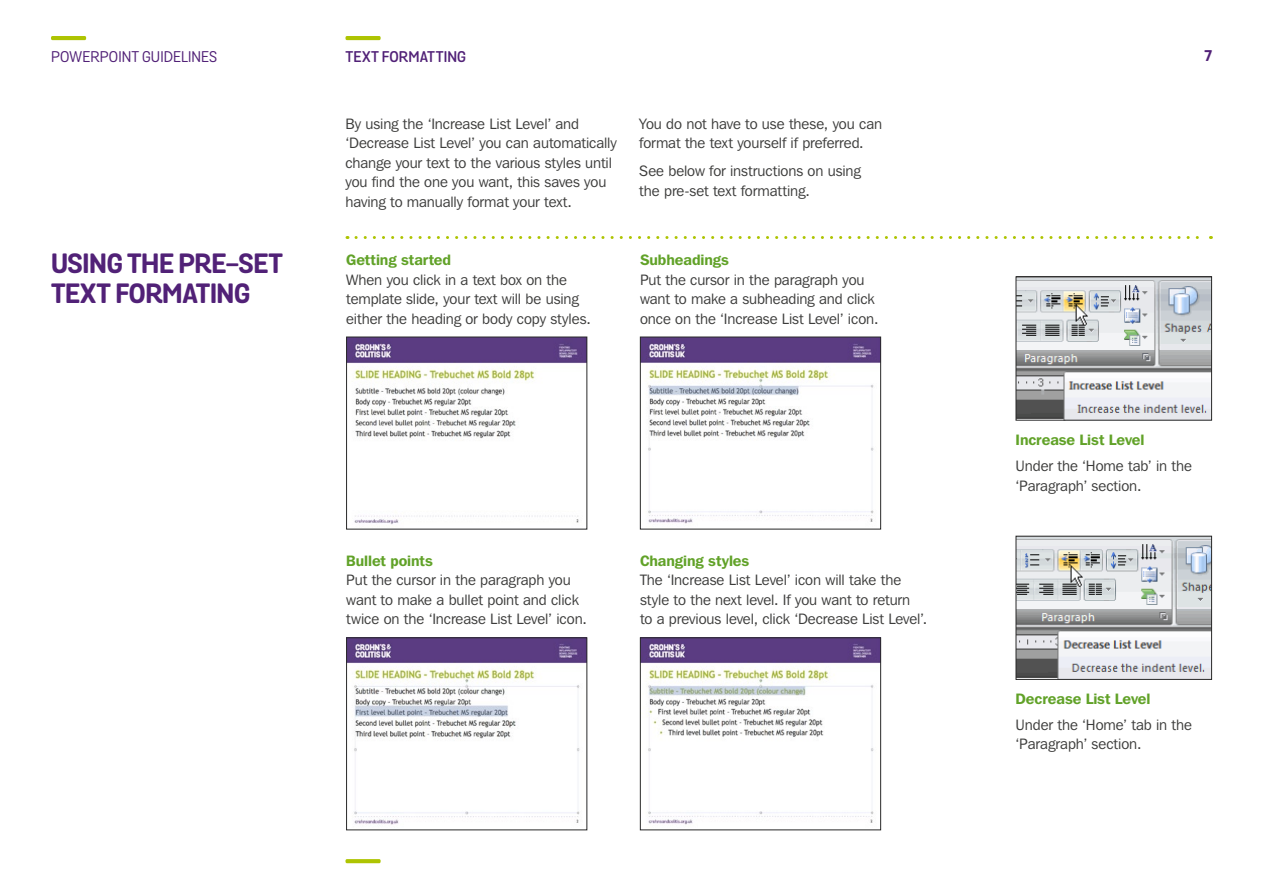
<style>
.page{position:relative;width:1263px;height:893px;background:#fff}
.page>*{position:absolute;margin:0;border:0;box-sizing:border-box;transform-origin:0 0}
.t1{font:700 27px/30px "Grota Sans Alt Rounded";letter-spacing:-.015em;color:#512177}
.t2{font:15px/19.5px "Franklin Gothic IT Cby BT";letter-spacing:-.005em;color:#3c3c3b}
.t3{font:600 15px "Franklin Gothic IT Cby BT";letter-spacing:-.005em;color:#61a228}
.t4{font:15px "Grota Sans Alt Rounded";letter-spacing:.005em;color:#512177}
.t5{font:600 15px "Grota Sans Alt Rounded";letter-spacing:.01em;color:#512177}
.t6{font:700 15px "Grota Sans Alt Rounded";color:#512177}
</style>
<div class="page">
<svg style="left:356px;top:236px;width:855px;height:3px"></svg>
<hr style="left:51px;top:36px;width:35px;height:4px;background:#aec402">
<svg style="left:345px;top:859px;width:36px;height:4px"></svg>
<img style="left:348px;top:339px;width:237px;height:186px">
<div style="left:346px;top:337px;width:241px;height:192px;border:1px solid #292929"></div>
<img style="left:348px;top:639px;width:237px;height:186px">
<div style="left:346px;top:637px;width:241px;height:193px;border:1px solid #292929"></div>
<img style="left:642px;top:339px;width:237px;height:185px">
<div style="left:640px;top:337px;width:241px;height:192px;border:1px solid #292929"></div>
<img style="left:642px;top:639px;width:237px;height:186px">
<div style="left:640px;top:637px;width:241px;height:193px;border:1px solid #292929"></div>
<img style="left:1018px;top:278px;width:192px;height:141px">
<div style="left:1016px;top:276px;width:196px;height:145px;border:1px solid #292929"></div>
<img style="left:1018px;top:538px;width:192px;height:140px">
<div style="left:1016px;top:536px;width:196px;height:144px;border:1px solid #292929"></div>
<hr style="left:345px;top:36px;width:36px;height:4px;background:#aec402">
<p class="t4" style="left:51px;top:48px;width:168px">POWERPOINT GUIDELINES</p>
<p class="t6" style="left:1204px;top:46px;width:9px">7</p>
<p class="t5" style="left:345px;top:47px;width:122px">TEXT FORMATTING</p>
<p class="t2" style="left:345px;top:114px;width:273px">By using the ‘Increase List Level’ and ‘Decrease List Level’ you can automatically change your text to the various styles until you find the one you want, this saves you having to manually format your text.</p>
<p class="t2" style="left:639px;top:114px;width:244px">You do not have to use these, you can format the text yourself if preferred.</p>
<p class="t2" style="left:639px;top:161px;width:223px">See below for instructions on using the pre-set text formatting.</p>
<h1 class="t1" style="left:51px;top:250px;width:234px">USING THE PRE-SET<br>TEXT FORMATING</h1>
<p class="t3" style="left:346px;top:250px;width:106px">Getting started</p>
<p class="t2" style="left:346px;top:269px;width:246px">When you click in a text box on the template slide, your text will be using either the heading or body copy styles.</p>
<p class="t3" style="left:640px;top:250px;width:90px">Subheadings</p>
<p class="t2" style="left:640px;top:269px;width:240px">Put the cursor in the paragraph you want to make a subheading and click once on the ‘Increase List Level’ icon.</p>
<p class="t3" style="left:346px;top:551px;width:88px">Bullet points</p>
<p class="t2" style="left:346px;top:570px;width:242px">Put the cursor in the paragraph you want to make a bullet point and click twice on the ‘Increase List Level’ icon.</p>
<p class="t3" style="left:640px;top:551px;width:111px">Changing styles</p>
<p class="t2" style="left:640px;top:570px;width:289px">The ‘Increase List Level’ icon will take the style to the next level. If you want to return<br>to a previous level, click ‘Decrease List Level’.</p>
<p class="t3" style="left:1016px;top:431px;width:130px">Increase List Level</p>
<p class="t2" style="left:1016px;top:456px;width:178px">Under the ‘Home tab’ in the ‘Paragraph’ section.</p>
<p class="t3" style="left:1016px;top:689px;width:136px">Decrease List Level</p>
<p class="t2" style="left:1016px;top:715px;width:178px">Under the ‘Home’ tab in the ‘Paragraph’ section.</p>
</div>
